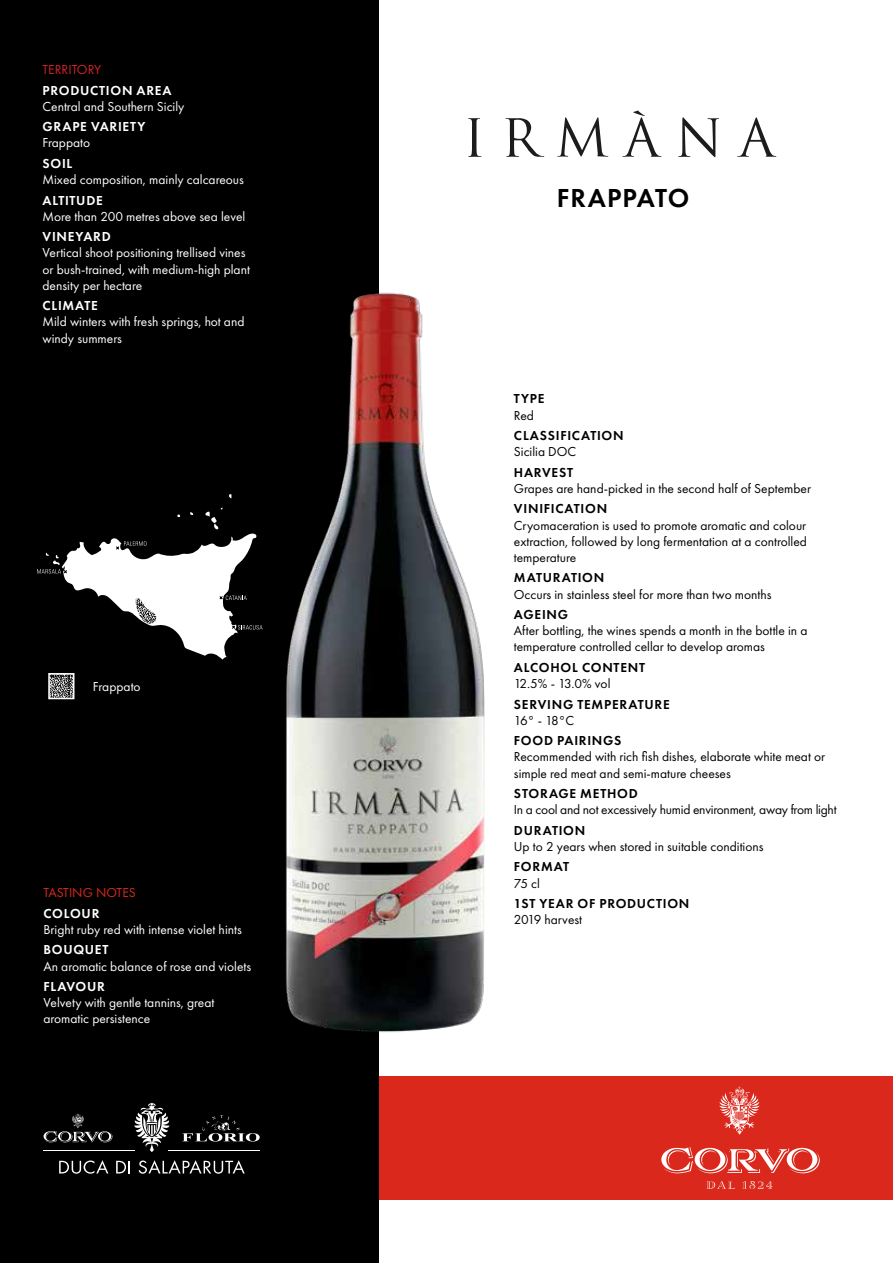
<style>
.page{position:relative;width:893px;height:1263px;background:#fff}
.page>*{position:absolute;margin:0;border:0;box-sizing:border-box;transform-origin:0 0}
.t1{font:600 27px "Futura PT";letter-spacing:.04em;color:#000}
.t2{font:13.5px/16.2px "Futura PT";color:#000}
.t3{font:13.5px/16.2px "Futura PT";color:#fff}
.t4{font:600 13.5px "Futura PT";letter-spacing:.055em;color:#000}
.t5{font:600 13.5px "Futura PT";letter-spacing:.055em;color:#fff}
.t6{font:13.5px "Futura PT";letter-spacing:-.02em;color:#000}
.t7{font:13.5px "Futura PT";color:#da291c}
.t8{font:13.5px "Futura PT";color:#d2232a}
</style>
<div class="page">
<div style="left:379px;top:1076px;width:514px;height:123px;background:#da291c"></div>
<svg style="left:719px;top:1086px;width:41px;height:49px"></svg>
<svg style="left:707px;top:1181px;width:27px;height:8px"></svg>
<svg style="left:742px;top:1181px;width:30px;height:8px"></svg>
<svg style="left:661px;top:1147px;width:159px;height:27px"></svg>
<div style="left:0;top:0;width:379px;height:1263px;background:#000"></div>
<svg style="left:37px;top:507px;width:226px;height:153px"></svg>
<svg style="left:51px;top:676px;width:20px;height:20px"></svg>
<div style="left:48px;top:673px;width:26px;height:26px;border:2px solid #fff"></div>
<svg style="left:468px;top:111px;width:308px;height:46px"></svg>
<img style="left:285px;top:292px;width:200px;height:740px">
<svg style="left:59px;top:1160px;width:49px;height:14px"></svg>
<svg style="left:116px;top:1161px;width:14px;height:12px"></svg>
<svg style="left:139px;top:1160px;width:106px;height:14px"></svg>
<hr style="left:44px;top:1150px;width:91px;height:1px;background:#fff">
<hr style="left:169px;top:1150px;width:91px;height:1px;background:#fff">
<svg style="left:182px;top:1115px;width:78px;height:26px"></svg>
<svg style="left:44px;top:1113px;width:68px;height:30px"></svg>
<svg style="left:134px;top:1103px;width:36px;height:49px"></svg>
<p class="t8" style="left:43px;top:62px;width:60px">TERRITORY</p>
<p class="t5" style="left:43px;top:82px;width:131px">PRODUCTION AREA</p>
<p class="t3" style="left:43px;top:98px;width:143px">Central and Southern Sicily</p>
<p class="t5" style="left:43px;top:118px;width:104px">GRAPE VARIETY</p>
<p class="t3" style="left:43px;top:135px;width:49px">Frappato</p>
<p class="t5" style="left:43px;top:155px;width:31px">SOIL</p>
<p class="t3" style="left:43px;top:171px;width:203px">Mixed composition, mainly calcareous</p>
<p class="t5" style="left:43px;top:192px;width:62px">ALTITUDE</p>
<p class="t3" style="left:43px;top:208px;width:204px">More than 200 metres above sea level</p>
<p class="t5" style="left:43px;top:228px;width:70px">VINEYARD</p>
<p class="t3" style="left:43px;top:245px;width:209px">Vertical shoot positioning trellised vines or bush-trained, with medium-high plant density per hectare</p>
<p class="t5" style="left:43px;top:297px;width:57px">CLIMATE</p>
<p class="t3" style="left:43px;top:314px;width:203px">Mild winters with fresh springs, hot and windy summers</p>
<p class="t3" style="left:93px;top:679px;width:49px">Frappato</p>
<p class="t7" style="left:43px;top:885px;width:94px">TASTING NOTES</p>
<p class="t5" style="left:44px;top:905px;width:57px">COLOUR</p>
<p class="t3" style="left:43px;top:921px;width:200px">Bright ruby red with intense violet hints</p>
<p class="t5" style="left:44px;top:941px;width:67px">BOUQUET</p>
<p class="t3" style="left:43px;top:958px;width:209px">An aromatic balance of rose and violets</p>
<p class="t5" style="left:44px;top:978px;width:63px">FLAVOUR</p>
<p class="t3" style="left:43px;top:994px;width:172px">Velvety with gentle tannins, great aromatic persistence</p>
<h1 class="t1" style="left:557px;top:181px;width:134px">FRAPPATO</h1>
<p class="t4" style="left:514px;top:390px;width:32px">TYPE</p>
<p class="t2" style="left:514px;top:407px;width:22px">Red</p>
<p class="t4" style="left:514px;top:427px;width:111px">CLASSIFICATION</p>
<p class="t2" style="left:514px;top:443px;width:64px">Sicilia DOC</p>
<p class="t4" style="left:514px;top:464px;width:61px">HARVEST</p>
<p class="t2" style="left:514px;top:480px;width:299px">Grapes are hand-picked in the second half of September</p>
<p class="t4" style="left:514px;top:500px;width:95px">VINIFICATION</p>
<p class="t2" style="left:514px;top:517px;width:295px;text-align:justify">Cryomaceration is used to promote aromatic and colour extraction, followed by long fermentation at a controlled temperature</p>
<p class="t4" style="left:514px;top:569px;width:92px">MATURATION</p>
<p class="t2" style="left:514px;top:586px;width:259px">Occurs in stainless steel for more than two months</p>
<p class="t4" style="left:514px;top:606px;width:56px">AGEING</p>
<p class="t2" style="left:514px;top:623px;width:295px">After bottling, the wines spends a month in the bottle in a temperature controlled cellar to develop aromas</p>
<p class="t4" style="left:514px;top:659px;width:133px">ALCOHOL CONTENT</p>
<p class="t2" style="left:514px;top:675px;width:98px">12.5% - 13.0% vol</p>
<p class="t4" style="left:514px;top:696px;width:157px">SERVING TEMPERATURE</p>
<p class="t2" style="left:514px;top:712px;width:62px">16° - 18°C</p>
<p class="t4" style="left:514px;top:732px;width:109px">FOOD PAIRINGS</p>
<p class="t2" style="left:514px;top:749px;width:313px">Recommended with rich fish dishes, elaborate white meat or simple red meat and semi-mature cheeses</p>
<p class="t4" style="left:514px;top:785px;width:125px">STORAGE METHOD</p>
<p class="t6" style="left:514px;top:802px;width:324px">In a cool and not excessively humid environment, away from light</p>
<p class="t4" style="left:514px;top:822px;width:73px">DURATION</p>
<p class="t2" style="left:514px;top:838px;width:251px">Up to 2 years when stored in suitable conditions</p>
<p class="t4" style="left:514px;top:858px;width:57px">FORMAT</p>
<p class="t2" style="left:514px;top:875px;width:28px">75 cl</p>
<p class="t4" style="left:514px;top:895px;width:177px">1ST YEAR OF PRODUCTION</p>
<p class="t2" style="left:514px;top:911px;width:70px">2019 harvest</p>
</div>
